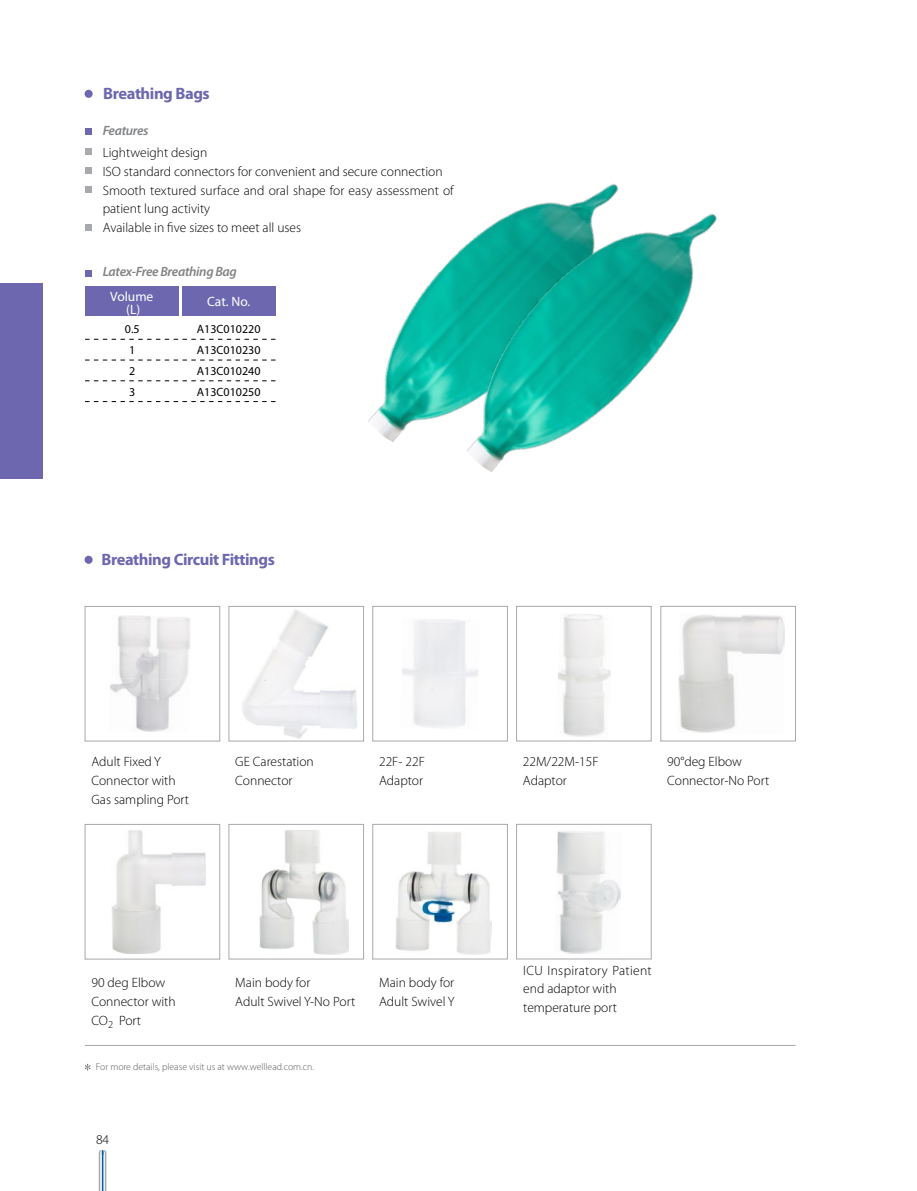
<style>
.page{position:relative;width:917px;height:1191px;background:#fff}
.page>*{position:absolute;margin:0;border:0;box-sizing:border-box;transform-origin:0 0}
.t1{font:700 16.5px "Myriad Pro";letter-spacing:-.025em;color:#6c67af}
.t2{font:300 13.5px/18.8px "Myriad Pro";color:#000}
.t3{font:italic 600 13.5px "Myriad Pro";letter-spacing:-.025em;color:#808284}
.t4{font:13.5px/13.5px "Myriad Pro";color:#fff;text-align:center}
.t5{font:12px/21px "Myriad Pro";color:#000;text-align:justify}
.t6{font:300 9.75px "Myriad Pro";color:#58585b}
</style>
<div class="page">
<svg style="left:99px;top:1150px;width:7px;height:41px"></svg>
<div style="left:0;top:283px;width:42px;height:195px;background:#6c67af"></div>
<div style="left:85px;top:90px;width:8px;height:8px;background:#6c67af;border-radius:50%"></div>
<div style="left:85px;top:556px;width:8px;height:8px;background:#6c67af;border-radius:50%"></div>
<div style="left:85px;top:148px;width:6px;height:7px;background:#a7a9ac"></div>
<div style="left:85px;top:186px;width:6px;height:7px;background:#a7a9ac"></div>
<div style="left:85px;top:224px;width:6px;height:7px;background:#a7a9ac"></div>
<div style="left:85px;top:167px;width:6px;height:7px;background:#a7a9ac"></div>
<svg style="left:85px;top:270px;width:6px;height:6px"></svg>
<div style="left:85px;top:286px;width:94px;height:30px;background:#6c67af"></div>
<div style="left:182px;top:286px;width:93px;height:30px;background:#6c67af"></div>
<svg style="left:85px;top:339px;width:137px;height:1px"></svg>
<svg style="left:85px;top:380px;width:137px;height:1px"></svg>
<svg style="left:85px;top:360px;width:137px;height:1px"></svg>
<svg style="left:85px;top:401px;width:137px;height:1px"></svg>
<div style="left:85px;top:606px;width:135px;height:135px;border:1px solid #a7a9ac"></div>
<div style="left:85px;top:824px;width:135px;height:135px;border:1px solid #a7a9ac"></div>
<div style="left:229px;top:606px;width:135px;height:135px;border:1px solid #a7a9ac"></div>
<div style="left:229px;top:824px;width:135px;height:135px;border:1px solid #a7a9ac"></div>
<div style="left:372px;top:606px;width:135px;height:135px;border:1px solid #a7a9ac"></div>
<div style="left:372px;top:824px;width:135px;height:135px;border:1px solid #a7a9ac"></div>
<div style="left:516px;top:606px;width:135px;height:135px;border:1px solid #a7a9ac"></div>
<div style="left:516px;top:824px;width:135px;height:135px;border:1px solid #a7a9ac"></div>
<div style="left:660px;top:606px;width:135px;height:135px;border:1px solid #a7a9ac"></div>
<img style="left:117px;top:615px;width:61px;height:63px">
<img style="left:178px;top:617px;width:12px;height:72px">
<img style="left:110px;top:678px;width:70px;height:54px">
<img style="left:242px;top:610px;width:115px;height:128px">
<img style="left:558px;top:614px;width:53px;height:123px">
<img style="left:678px;top:615px;width:107px;height:118px">
<img style="left:112px;top:830px;width:94px;height:124px">
<img style="left:259px;top:830px;width:89px;height:124px">
<img style="left:395px;top:832px;width:96px;height:122px">
<img style="left:556px;top:831px;width:65px;height:123px">
<svg style="left:85px;top:1063px;width:5px;height:7px"></svg>
<hr style="left:85px;top:1045px;width:710px;height:1px;background:#a7a9ac">
<img style="left:368px;top:183px;width:349px;height:278px">
<svg style="left:424px;top:449px;width:77px;height:23px"></svg>
<div style="left:85px;top:128px;width:6px;height:7px;background:#6c67af"></div>
<p class="t1" style="left:103px;top:83px;width:108px">Breathing Bags</p>
<p class="t3" style="left:103px;top:121px;width:47px">Features</p>
<p class="t2" style="left:103px;top:143px;width:352px">Lightweight design<br>ISO standard connectors for convenient and secure connection Smooth textured surface and oral shape for easy assessment of patient lung activity<br>Available in five sizes to meet all uses</p>
<p class="t3" style="left:103px;top:263px;width:136px">Latex-Free Breathing Bag</p>
<p class="t4" style="left:110px;top:289px;width:45px">Volume (L)</p>
<p class="t5" style="left:197px;top:318px;width:65px">A13C010220<br>A13C010230<br>A13C010240<br>A13C010250</p>
<p class="t4" style="left:207px;top:295px;width:45px">Cat. No.</p>
<p class="t5" style="left:125px;top:318px;width:16px;text-align:center">0.5<br>1<br>2<br>3</p>
<p class="t1" style="left:101px;top:548px;width:175px">Breathing Circuit Fittings</p>
<p class="t2" style="left:91px;top:752px;width:99px">Adult Fixed Y<br>Connector with<br>Gas sampling Port</p>
<p class="t2" style="left:235px;top:752px;width:80px">GE Carestation<br>Connector</p>
<p class="t2" style="left:379px;top:752px;width:47px">22F- 22F<br>Adaptor</p>
<p class="t2" style="left:91px;top:973px;width:86px">90 deg Elbow<br>Connector with<br>CO<sub>2</sub> Port</p>
<p class="t2" style="left:235px;top:973px;width:121px">Main body for<br>Adult Swivel Y-No Port</p>
<p class="t6" style="left:96px;top:1061px;width:220px">For more details, please visit us at www.welllead.com.cn.</p>
<p class="t2" style="left:379px;top:973px;width:77px">Main body for<br>Adult Swivel Y</p>
<p class="t2" style="left:96px;top:1130px;width:15px">84</p>
<p class="t2" style="left:523px;top:752px;width:77px">22M/22M-15F<br>Adaptor</p>
<p class="t2" style="left:667px;top:752px;width:104px">90°deg Elbow<br>Connector-No Port</p>
<p class="t2" style="left:523px;top:960px;width:130px">ICU Inspiratory Patient end adaptor with temperature port</p>
</div>
